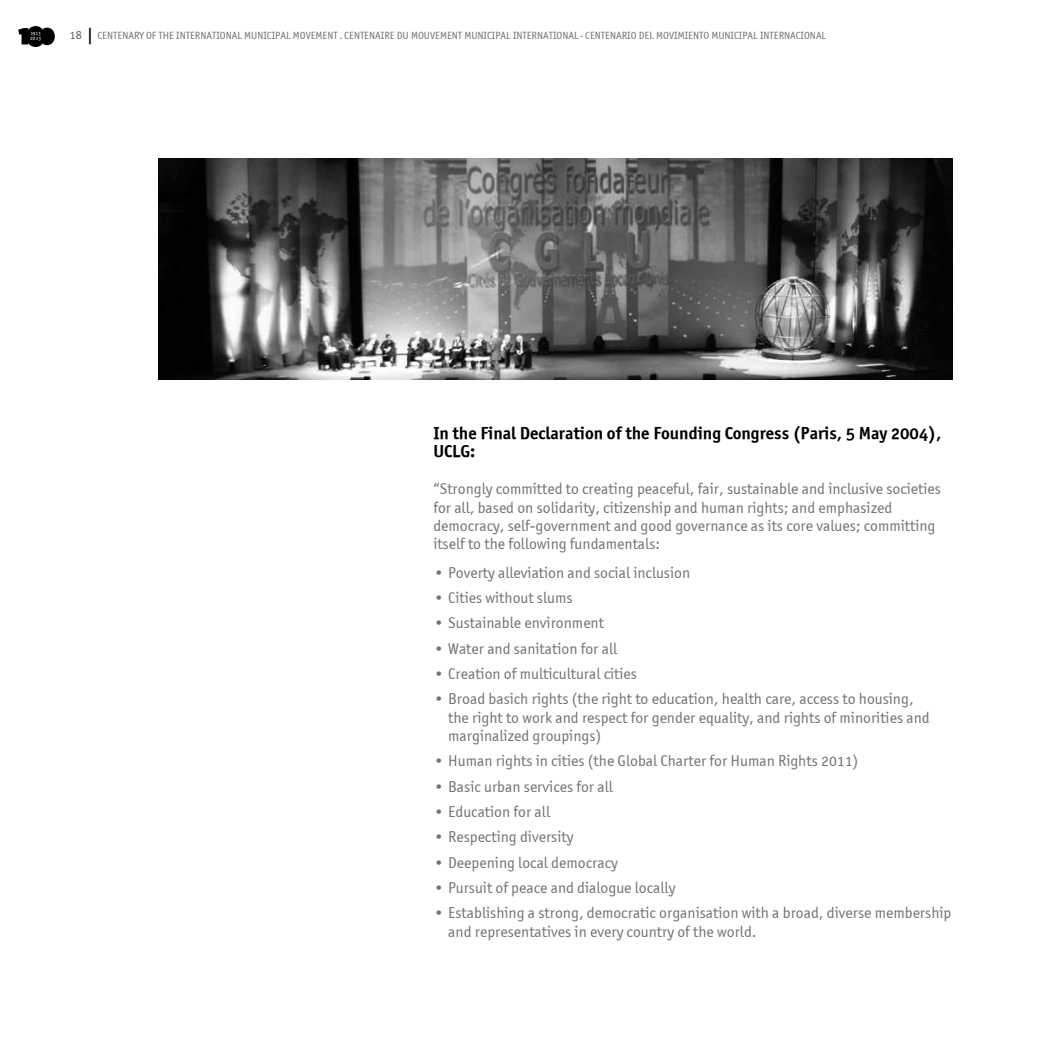
<style>
.page{position:relative;width:1042px;height:1042px;background:#fff}
.page>*{position:absolute;margin:0;border:0;box-sizing:border-box;transform-origin:0 0}
.t1{font:17.5px/18.4px "Officina Sans OSITCTT Bold";color:#000}
.t2{font:15.75px/18.4px "Officina Sans OSITCTT Book";color:#707172}
.t3{font:10.5px "Officina Sans OSITCTT Book";color:#707172}
.t4{font:5.25px/4.9px "Officina San ITC Book OS";color:#fff}
.s1{font-family:"Officina Serif OSITCTT Book";font-size:12.25px;color:#566067}
.s2{font-size:19.25px;color:#000}
</style>
<div class="page">
<svg style="left:18px;top:26px;width:37px;height:21px"></svg>
<img style="left:159px;top:159px;width:793px;height:220px">
<p class="t4" style="left:30px;top:31px;width:12px">1913<br>2013</p>
<p class="t3" style="left:69px;top:29px;width:758px"><span class="s1">18</span> <span class="s2">|</span> Centenary of the international municipal movement · Centenaire du mouvement municipal international · Centenario del movimiento municipal internacional</p>
<p class="t1" style="left:433px;top:423px;width:509px">In the Final Declaration of the Founding Congress (Paris, 5 May 2004),<br>UCLG:</p>
<p class="t2" style="left:433px;top:480px;width:509px">“Strongly committed to creating peaceful, fair, sustainable and inclusive societies for all, based on solidarity, citizenship and human rights; and emphasized democracy, self-government and good governance as its core values; committing itself to the following fundamentals:</p>
<p class="t2" style="left:433px;top:563px;width:258px">• Poverty alleviation and social inclusion</p>
<p class="t2" style="left:433px;top:588px;width:141px">• Cities without slums</p>
<p class="t2" style="left:433px;top:614px;width:172px">• Sustainable environment</p>
<p class="t2" style="left:433px;top:639px;width:185px">• Water and sanitation for all</p>
<p class="t2" style="left:433px;top:664px;width:205px">• Creation of multicultural cities</p>
<p class="t2" style="left:448px;top:690px;width:483px;text-indent:-15px">• Broad basich rights (the right to education, health care, access to housing, the right to work and respect for gender equality, and rights of minorities and marginalized groupings)</p>
<p class="t2" style="left:433px;top:752px;width:427px">• Human rights in cities (the Global Charter for Human Rights 2011)</p>
<p class="t2" style="left:433px;top:777px;width:181px">• Basic urban services for all</p>
<p class="t2" style="left:433px;top:802px;width:118px">• Education for all</p>
<p class="t2" style="left:433px;top:828px;width:142px">• Respecting diversity</p>
<p class="t2" style="left:433px;top:853px;width:186px">• Deepening local democracy</p>
<p class="t2" style="left:433px;top:878px;width:243px">• Pursuit of peace and dialogue locally</p>
<p class="t2" style="left:448px;top:904px;width:505px;text-indent:-15px">• Establishing a strong, democratic organisation with a broad, diverse membership and representatives in every country of the world.</p>
</div>
